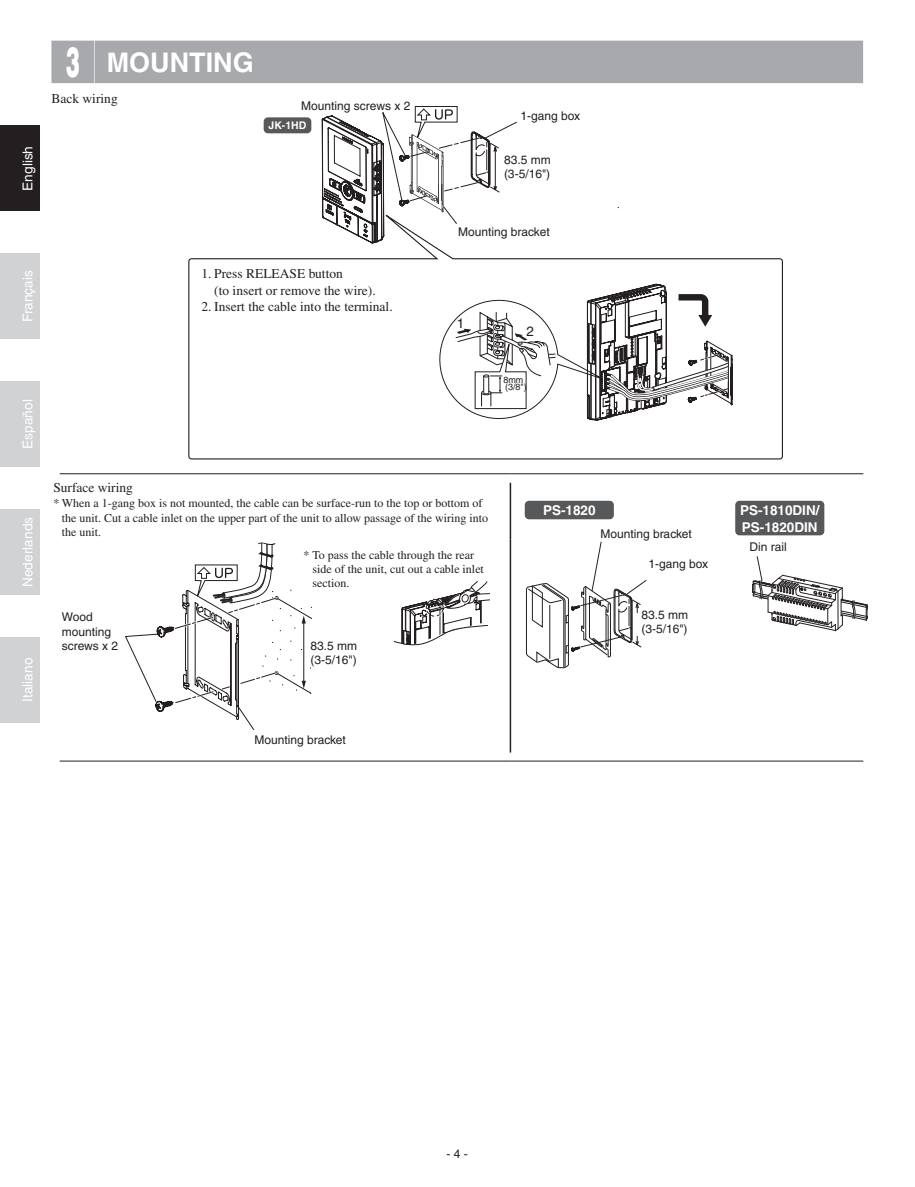
<style>
.page{position:relative;width:915px;height:1187px;background:#fff}
.page>*{position:absolute;margin:0;border:0;box-sizing:border-box;transform-origin:0 0}
.t1{font:700 27px "Helvetica";color:#fff}
.t2{font:13.65px "Helvetica";color:#fff}
.t3{font:13.5px/16.2px "Times";color:#231f20}
.t4{font:700 13.5px/16.5px "Helvetica";color:#fff}
.t5{font:13.5px "Helvetica";color:#231f20}
.t6{font:12px/14.4px "Times";color:#231f20}
.t7{font:12px/14.4px "Helvetica";color:#231f20}
.t8{font:700 10.5px "Helvetica";color:#fff}
.t9{font:9px/7.8px "Helvetica";color:#231f20}
.s1{font-weight:900;font-size:42px}
</style>
<div class="page">
<div style="left:0;top:126px;width:40px;height:85px;background:#231f20"></div>
<div style="left:0;top:254px;width:40px;height:85px;background:#d1d2d4"></div>
<div style="left:0;top:381px;width:40px;height:86px;background:#d1d2d4"></div>
<div style="left:0;top:509px;width:40px;height:85px;background:#d1d2d4"></div>
<div style="left:0;top:637px;width:40px;height:85px;background:#d1d2d4"></div>
<div style="left:51px;top:41px;width:812px;height:42px;background:#a8a9ad"></div>
<hr style="left:94px;top:41px;width:1px;height:42px;background:#fff">
<div style="left:264px;top:117px;width:47px;height:16px;background:#57585a;border-radius:4px"></div>
<svg style="left:188px;top:207px;width:595px;height:252px"></svg>
<svg style="left:439px;top:284px;width:296px;height:137px"></svg>
<svg style="left:322px;top:106px;width:196px;height:137px"></svg>
<hr style="left:510px;top:483px;width:1px;height:56px;background:#231f20">
<hr style="left:510px;top:539px;width:1px;height:213px;background:#231f20">
<hr style="left:60px;top:473px;width:450px;height:1px;background:#231f20">
<hr style="left:510px;top:473px;width:353px;height:1px;background:#231f20">
<hr style="left:60px;top:760px;width:450px;height:1px;background:#231f20">
<hr style="left:510px;top:760px;width:353px;height:1px;background:#231f20">
<svg style="left:526px;top:541px;width:121px;height:127px"></svg>
<svg style="left:752px;top:556px;width:116px;height:75px"></svg>
<div style="left:735px;top:501px;width:89px;height:34px;background:#57585a;border-radius:4px"></div>
<div style="left:525px;top:501px;width:89px;height:18px;background:#57585a;border-radius:4px"></div>
<svg style="left:393px;top:581px;width:97px;height:65px"></svg>
<svg style="left:125px;top:542px;width:187px;height:188px"></svg>
<p class="t2" style="left:20px;top:191px;width:46px;rotate:-90deg">English</p>
<p class="t2" style="left:20px;top:322px;width:53px;rotate:-90deg">Français</p>
<p class="t2" style="left:20px;top:449px;width:51px;rotate:-90deg">Español</p>
<p class="t2" style="left:20px;top:587px;width:71px;rotate:-90deg">Nederlands</p>
<p class="t2" style="left:20px;top:702px;width:46px;rotate:-90deg">Italiano</p>
<h1 class="t1" style="left:66px;top:46px;width:190px"><span class="s1">3</span> MOUNTING</h1>
<p class="t3" style="left:51px;top:90px;width:68px">Back wiring</p>
<p class="t7" style="left:301px;top:99px;width:111px">Mounting screws x 2</p>
<p class="t8" style="left:269px;top:119px;width:39px">JK-1HD</p>
<p class="t3" style="left:214px;top:266px;width:163px;text-indent:-13px">1. Press RELEASE button<br>(to insert or remove the wire).</p>
<p class="t3" style="left:201px;top:298px;width:193px">2. Insert the cable into the terminal.</p>
<p class="t7" style="left:521px;top:109px;width:61px">1-gang box</p>
<p class="t7" style="left:504px;top:153px;width:48px">83.5 mm (3-5/16")</p>
<p class="t7" style="left:458px;top:225px;width:93px">Mounting bracket</p>
<p class="t5" style="left:457px;top:315px;width:9px">1</p>
<p class="t5" style="left:527px;top:324px;width:9px">2</p>
<p class="t9" style="left:503px;top:376px;width:25px">8mm (3/8")</p>
<p class="t3" style="left:53px;top:479px;width:81px">Surface wiring</p>
<p class="t6" style="left:62px;top:496px;width:428px;text-indent:-9px">* When a 1-gang box is not mounted, the cable can be surface-run to the top or bottom of the unit. Cut a cable inlet on the upper part of the unit to allow passage of the wiring into the unit.</p>
<p class="t4" style="left:740px;top:502px;width:81px">PS-1810DIN/<br>PS-1820DIN</p>
<p class="t4" style="left:543px;top:502px;width:54px">PS-1820</p>
<p class="t7" style="left:600px;top:526px;width:93px">Mounting bracket</p>
<p class="t7" style="left:649px;top:556px;width:61px">1-gang box</p>
<p class="t7" style="left:750px;top:540px;width:39px">Din rail</p>
<p class="t6" style="left:312px;top:547px;width:173px;text-indent:-9px">* To pass the cable through the rear side of the unit, cut out a cable inlet section.</p>
<p class="t7" style="left:62px;top:610px;width:58px">Wood mounting screws x 2</p>
<p class="t7" style="left:311px;top:638px;width:48px">83.5 mm (3-5/16")</p>
<p class="t7" style="left:254px;top:732px;width:93px">Mounting bracket</p>
<p class="t7" style="left:641px;top:607px;width:48px">83.5 mm (3-5/16")</p>
<p class="t7" style="left:446px;top:1146px;width:23px">- 4 -</p>
</div>
